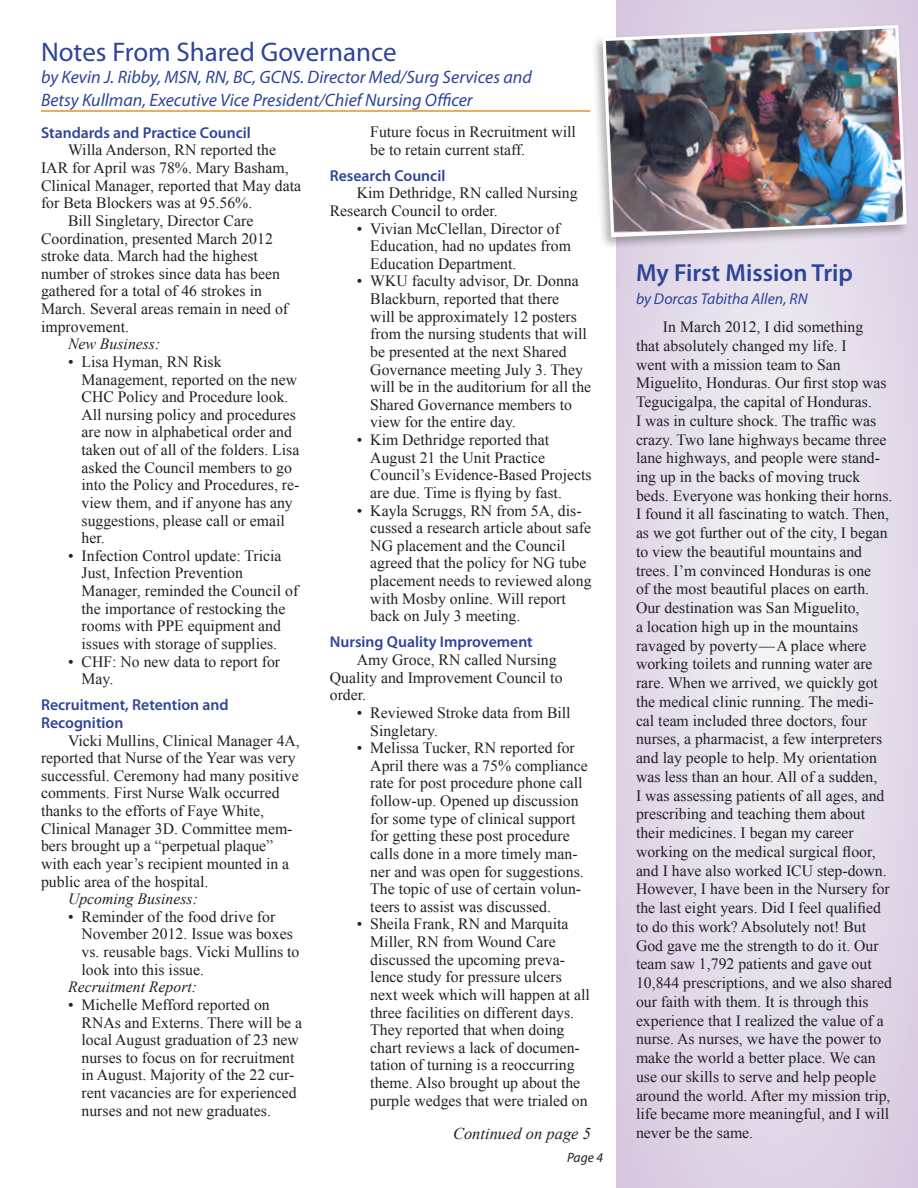
<style>
.page{position:relative;width:918px;height:1188px;background:#fff}
.page>*{position:absolute;margin:0;border:0;box-sizing:border-box;transform-origin:0 0}
.Headline{font:27px "Myriad Pro";color:#2e4499}
.Subhead{font:600 24.75px "Myriad Pro";color:#2e4499}
.Headline-2{font:italic 18px/22.5px "Myriad Pro";color:#2e4499}
.Text_body{font:italic 16.5px "Times New Roman";color:#231f20}
.Text_body-2{font:15.75px/17.5px "Times New Roman";color:#231f20}
.Subhead-2{font:600 15.75px/17.5px "Myriad Pro";color:#2e4499}
.Text_body-3{font:italic 15.75px "Times New Roman";color:#231f20}
.Subhead-3{font:italic 15.75px "Myriad Pro";color:#2e4499}
.t1{font:italic 13.5px "Myriad Pro";color:#231f20}
</style>
<div class="page">
<hr style="left:41px;top:110px;width:549px;height:2px;background:#e1962f">
<svg style="left:616px;top:0;width:302px;height:1188px;background:#e5ddea"></svg>
<div style="left:590px;top:22px;width:320px;height:228px;background:#231f20;opacity:.35"></div>
<img style="left:601px;top:23px;width:308px;height:216px">
<p class="Headline" style="left:41px;top:35px;width:357px">Notes From Shared Governance</p>
<p class="Headline-2" style="left:41px;top:66px;width:492px">by Kevin J. Ribby, MSN, RN, BC, GCNS. Director Med/Surg Services and<br>Betsy Kullman, Executive Vice President/Chief Nursing Officer</p>
<p class="Subhead-2" style="left:41px;top:123px;width:211px">Standards and Practice Council</p>
<p class="Text_body-2" style="left:41px;top:141px;width:262px;text-indent:27px">Willa Anderson, RN reported the IAR for April was 78%. Mary Basham, Clinical Manager, reported that May data for Beta Blockers was at 95.56%.</p>
<p class="Text_body-2" style="left:41px;top:212px;width:249px;text-indent:27px">Bill Singletary, Director Care<br>Coordination, presented March 2012 stroke data. March had the highest number of strokes since data has been gathered for a total of 46 strokes in<br>March. Several areas remain in need of improvement.</p>
<p class="Text_body-3" style="left:68px;top:333px;width:94px">New Business:</p>
<p class="Text_body-2" style="left:82px;top:353px;width:219px;text-indent:-14px">• Lisa Hyman, RN Risk<br>Management, reported on the new<br>CHC Policy and Procedure look.<br>All nursing policy and procedures are now in alphabetical order and taken out of all of the folders. Lisa asked the Council members to go into the Policy and Procedures, re&shy;view them, and if anyone has any suggestions, please call or email her.</p>
<p class="Text_body-2" style="left:82px;top:547px;width:218px;text-indent:-14px">• Infection Control update: Tricia<br>Just, Infection Prevention<br>Manager, reminded the Council of the importance of restocking the rooms with PPE equipment and issues with storage of supplies.</p>
<p class="Text_body-2" style="left:82px;top:652px;width:200px;text-indent:-14px">• CHF: No new data to report for<br>May.</p>
<p class="Subhead-2" style="left:41px;top:696px;width:189px">Recruitment, Retention and<br>Recognition</p>
<p class="Text_body-2" style="left:41px;top:731px;width:260px;text-indent:27px">Vicki Mullins, Clinical Manager 4A, reported that Nurse of the Year was very successful. Ceremony had many positive comments. First Nurse Walk occurred thanks to the efforts of Faye White, Clinical Manager 3D. Committee mem&shy;bers brought up a “perpetual plaque” with each year’s recipient mounted in a public area of the hospital.</p>
<p class="Text_body-3" style="left:68px;top:888px;width:131px">Upcoming Business:</p>
<p class="Text_body-2" style="left:82px;top:908px;width:219px;text-indent:-14px">• Reminder of the food drive for<br>November 2012. Issue was boxes vs. reusable bags. Vicki Mullins to look into this issue.</p>
<p class="Text_body-3" style="left:68px;top:976px;width:131px">Recruitment Report:</p>
<p class="Text_body-2" style="left:82px;top:996px;width:222px;text-indent:-14px">• Michelle Mefford reported on<br>RNAs and Externs. There will be a local August graduation of 23 new nurses to focus on for recruitment in August. Majority of the 22 cur&shy;rent vacancies are for experienced nurses and not new graduates.</p>
<p class="Text_body-2" style="left:370px;top:123px;width:207px">Future focus in Recruitment will be to retain current staff.</p>
<p class="Subhead-2" style="left:330px;top:166px;width:117px">Research Council</p>
<p class="Text_body-2" style="left:330px;top:184px;width:249px;text-indent:27px">Kim Dethridge, RN called Nursing<br>Research Council to order.</p>
<p class="Text_body-2" style="left:370px;top:219px;width:202px;text-indent:-14px">• Vivian McClellan, Director of<br>Education, had no updates from<br>Education Department.</p>
<p class="Text_body-2" style="left:370px;top:272px;width:222px;text-indent:-14px">• WKU faculty advisor, Dr. Donna<br>Blackburn, reported that there<br>will be approximately 12 posters from the nursing students that will be presented at the next Shared<br>Governance meeting July 3. They will be in the auditorium for all the<br>Shared Governance members to view for the entire day.</p>
<p class="Text_body-2" style="left:370px;top:431px;width:223px;text-indent:-14px">• Kim Dethridge reported that<br>August 21 the Unit Practice<br>Council’s Evidence-Based Projects are due. Time is flying by fast.</p>
<p class="Text_body-2" style="left:370px;top:501px;width:223px;text-indent:-14px">• Kayla Scruggs, RN from 5A, dis&shy;cussed a research article about safe<br>NG placement and the Council agreed that the policy for NG tube placement needs to reviewed along with Mosby online. Will report back on July 3 meeting.</p>
<p class="Subhead-2" style="left:330px;top:633px;width:204px">Nursing Quality Improvement</p>
<p class="Text_body-2" style="left:330px;top:651px;width:234px;text-indent:27px">Amy Groce, RN called Nursing<br>Quality and Improvement Council to order.</p>
<p class="Text_body-2" style="left:370px;top:704px;width:202px;text-indent:-14px">• Reviewed Stroke data from Bill<br>Singletary.</p>
<p class="Text_body-2" style="left:370px;top:739px;width:219px;text-indent:-14px">• Melissa Tucker, RN reported for<br>April there was a 75% compliance rate for post procedure phone call follow-up. Opened up discussion for some type of clinical support for getting these post procedure calls done in a more timely man&shy;ner and was open for suggestions.<br>The topic of use of certain volun&shy;teers to assist was discussed.</p>
<p class="Text_body-2" style="left:370px;top:915px;width:221px;text-indent:-14px">• Sheila Frank, RN and Marquita<br>Miller, RN from Wound Care discussed the upcoming preva&shy;lence study for pressure ulcers next week which will happen at all three facilities on different days.<br>They reported that when doing chart reviews a lack of documen&shy;tation of turning is a reoccurring theme. Also brought up about the purple wedges that were trialed on</p>
<p class="Text_body" style="left:453px;top:1123px;width:139px">Continued on page 5</p>
<p class="t1" style="left:567px;top:1149px;width:37px">Page 4</p>
<p class="Subhead" style="left:636px;top:257px;width:219px">My First Mission Trip</p>
<p class="Subhead-3" style="left:636px;top:289px;width:173px">by Dorcas Tabitha Allen, RN</p>
<p class="Text_body-2" style="left:636px;top:317px;width:258px;line-height:18.8px;text-indent:27px">In March 2012, I did something<br>that absolutely changed my life. I<br>went with a mission team to San Miguelito, Honduras. Our first stop was Tegucigalpa, the capital of Honduras.<br>I was in culture shock. The traffic was crazy. Two lane highways became three lane highways, and people were stand&shy;ing up in the backs of moving truck beds. Everyone was honking their horns.<br>I found it all fascinating to watch. Then, as we got further out of the city, I began to view the beautiful mountains and trees. I’m convinced Honduras is one<br>of the most beautiful places on earth.<br>Our destination was San Miguelito,<br>a location high up in the mountains ravaged by poverty—A place where working toilets and running water are rare. When we arrived, we quickly got the medical clinic running. The medi&shy;cal team included three doctors, four nurses, a pharmacist, a few interpreters and lay people to help. My orientation was less than an hour. All of a sudden,<br>I was assessing patients of all ages, and prescribing and teaching them about their medicines. I began my career working on the medical surgical floor, and I have also worked ICU step-down.<br>However, I have been in the Nursery for the last eight years. Did I feel qualified to do this work? Absolutely not! But God gave me the strength to do it. Our team saw 1,792 patients and gave out 10,844 prescriptions, and we also shared our faith with them. It is through this experience that I realized the value of a nurse. As nurses, we have the power to make the world a better place. We can use our skills to serve and help people around the world. After my mission trip, life became more meaningful, and I will never be the same.</p>
</div>
